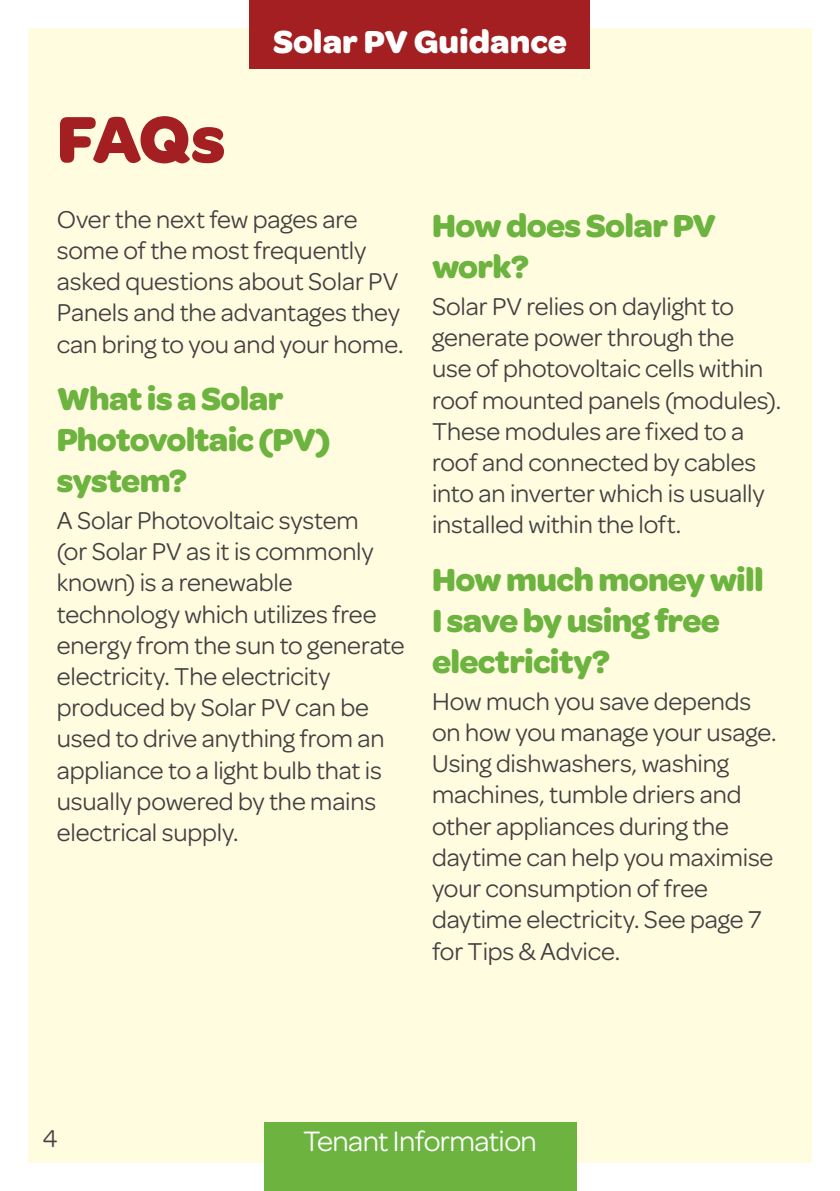
<style>
.page{position:relative;width:840px;height:1191px;background:#fff}
.page>*{position:absolute;margin:0;border:0;box-sizing:border-box;transform-origin:0 0}
.t1{font:700 70px "Omnes";color:#a31f21}
.t2{font:700 34px/40.8px "Omnes";letter-spacing:-.02em;color:#6cb33f}
.t3{font:700 34px "Omnes";color:#fff}
.t4{font:30px "Omnes";letter-spacing:-.02em;color:#fff}
.t5{font:26px/31.2px "Omnes";letter-spacing:-.005em;color:#414042}
</style>
<div class="page">
<div style="left:28px;top:28px;width:783px;height:1134px;background:#fffcdf"></div>
<div style="left:249px;top:0;width:341px;height:68px;background:#a31f21"></div>
<div style="left:264px;top:1123px;width:311px;height:68px;background:#6cb33f"></div>
<h1 class="t1" style="left:57px;top:87px;width:170px">FAQs</h1>
<h2 class="t3" style="left:273px;top:16px;width:295px">Solar PV Guidance</h2>
<p class="t5" style="left:57px;top:202px;width:348px">Over the next few pages are some of the most frequently asked questions about Solar PV<br>Panels and the advantages they can bring to you and your home.</p>
<h2 class="t2" style="left:57px;top:377px;width:275px">What is a Solar<br>Photovoltaic (PV) system?</h2>
<p class="t5" style="left:57px;top:503px;width:349px">A Solar Photovoltaic system<br>(or Solar PV as it is commonly known) is a renewable technology which utilizes free energy from the sun to generate electricity. The electricity produced by Solar PV can be used to drive anything from an appliance to a light bulb that is usually powered by the mains electrical supply.</p>
<h2 class="t2" style="left:432px;top:204px;width:285px">How does Solar PV work?</h2>
<p class="t5" style="left:432px;top:289px;width:350px">Solar PV relies on daylight to generate power through the<br>use of photovoltaic cells within roof mounted panels (modules).<br>These modules are fixed to a roof and connected by cables into an inverter which is usually installed within the loft.</p>
<h2 class="t2" style="left:432px;top:558px;width:333px">How much money will<br>I save by using free electricity?</h2>
<p class="t5" style="left:432px;top:684px;width:346px">How much you save depends on how you manage your usage.<br>Using dishwashers, washing machines, tumble driers and other appliances during the daytime can help you maximise your consumption of free daytime electricity. See page 7 for Tips &amp; Advice.</p>
<p class="t5" style="left:43px;top:1121px;width:17px">4</p>
<p class="t4" style="left:303px;top:1121px;width:235px">Tenant Information</p>
</div>
